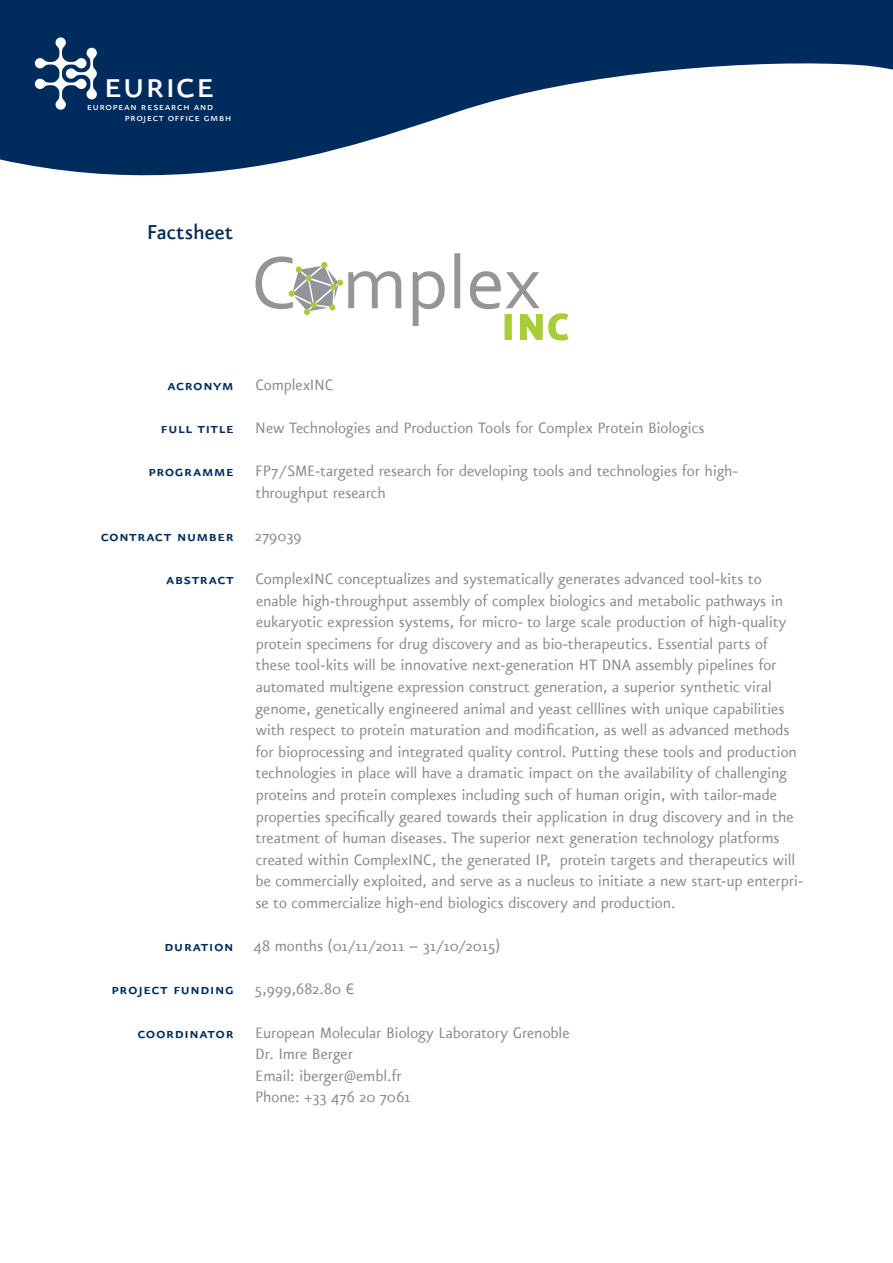
<style>
.page{position:relative;width:893px;height:1263px;background:#fff}
.page>*{position:absolute;margin:0;border:0;box-sizing:border-box;transform-origin:0 0}
.t1{font:45px "Eureka Sans Regular Caps";letter-spacing:-.01em;color:#fff}
.t2{font:500 24px "Eureka Sans";color:#002c5d}
.t3{font:18px/21.6px "Eureka Sans";letter-spacing:-.01em;color:#86898f}
.t4{font:18px "Eureka Sans Medium Caps";letter-spacing:.015em;color:#002c5d}
.t5{font:12.75px/10.8px "Eureka Sans Regular Caps";letter-spacing:.03em;color:#fff}
</style>
<div class="page">
<svg style="left:0;top:0;width:893px;height:176px;fill:#002c5d"></svg>
<svg style="left:35px;top:37px;width:62px;height:73px"></svg>
<svg style="left:255px;top:253px;width:314px;height:88px"></svg>
<div style="left:289px;top:290px;width:6px;height:7px;background:#a6ce39;border-radius:50%"></div>
<h1 class="t1" style="left:103px;top:63px;width:113px">eurice</h1>
<p class="t5" style="left:125px;top:102px;width:109px;text-indent:-38px">european research and project office gmbh</p>
<h2 class="t2" style="left:147px;top:220px;width:88px">Factsheet</h2>
<p class="t4" style="left:167px;top:376px;width:68px">acronym</p>
<p class="t4" style="left:161px;top:419px;width:75px">full title</p>
<p class="t4" style="left:148px;top:462px;width:87px">programme</p>
<p class="t4" style="left:101px;top:527px;width:135px">contract number</p>
<p class="t4" style="left:166px;top:570px;width:69px">abstract</p>
<p class="t4" style="left:164px;top:937px;width:71px">duration</p>
<p class="t4" style="left:111px;top:980px;width:124px">project funding</p>
<p class="t4" style="left:137px;top:1024px;width:98px">coordinator</p>
<p class="t3" style="left:255px;top:374px;width:79px">ComplexINC</p>
<p class="t3" style="left:255px;top:417px;width:451px">New Technologies and Production Tools for Complex Protein Biologics</p>
<p class="t3" style="left:255px;top:461px;width:484px">FP7/SME-targeted research for developing tools and technologies for high&shy;throughput research</p>
<p class="t3" style="left:255px;top:525px;width:48px">279039</p>
<p class="t3" style="left:255px;top:569px;width:549px">ComplexINC conceptualizes and systematically generates advanced tool-kits to enable high-throughput assembly of complex biologics and metabolic pathways in eukaryotic expression systems, for micro- to large scale production of high-quality protein specimens for drug discovery and as bio-therapeutics. Essential parts of these tool-kits will be innovative next-generation HT DNA assembly pipelines for automated multigene expression construct generation, a superior synthetic viral genome, genetically engineered animal and yeast celllines with unique capabilities with respect to protein maturation and modification, as well as advanced methods for bioprocessing and integrated quality control. Putting these tools and production technologies in place will have a dramatic impact on the availability of challenging proteins and protein complexes including such of human origin, with tailor-made properties specifically geared towards their application in drug discovery and in the treatment of human diseases. The superior next generation technology platforms created within ComplexINC, the generated IP, protein targets and therapeutics will be commercially exploited, and serve as a nucleus to initiate a new start-up enterpri&shy;se to commercialize high-end biologics discovery and production.</p>
<p class="t3" style="left:254px;top:936px;width:249px">48 months (01/11/2011 – 31/10/2015)</p>
<p class="t3" style="left:255px;top:979px;width:101px">5,999,682.80 €</p>
<p class="t3" style="left:255px;top:1022px;width:316px">European Molecular Biology Laboratory Grenoble<br>Dr. Imre Berger<br>Email: iberger@embl.fr<br>Phone: +33 476 20 7061</p>
</div>
